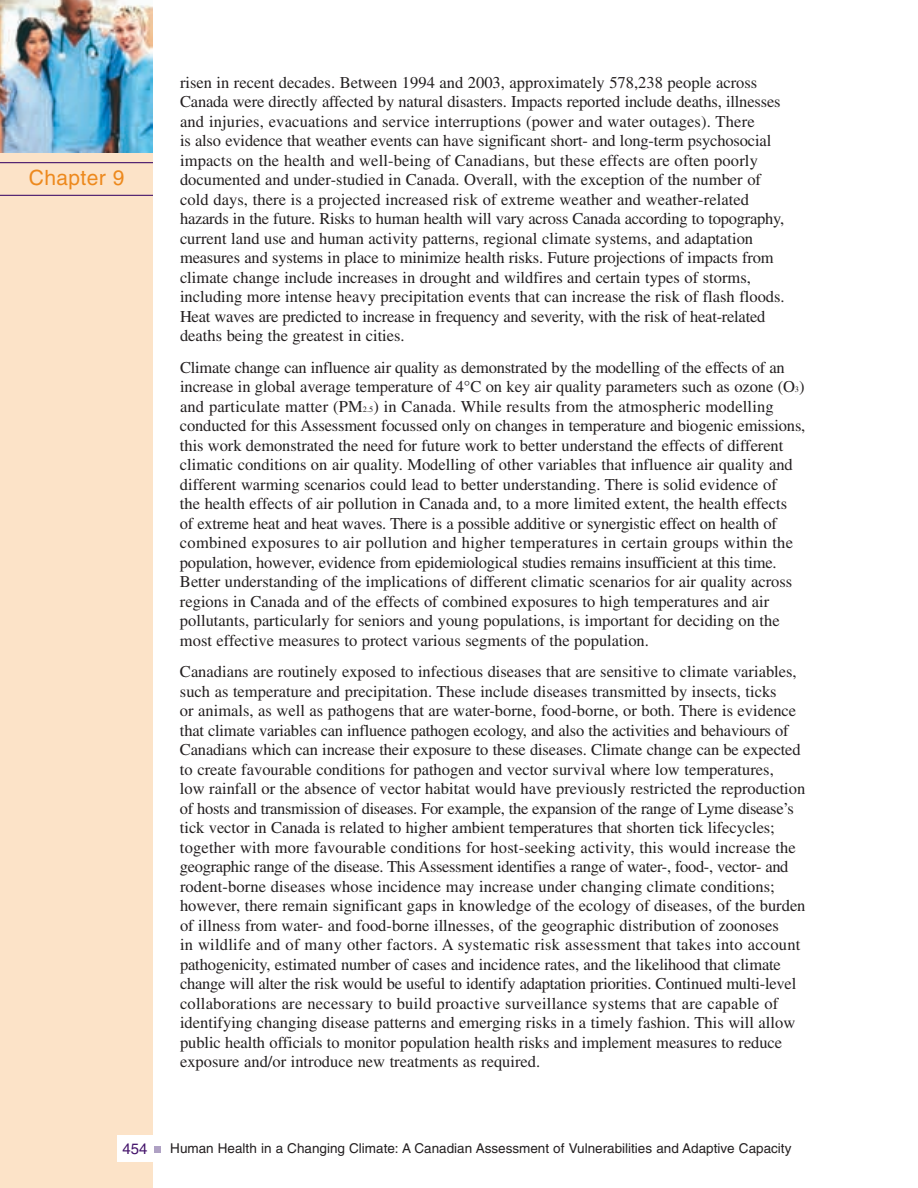
<style>
.page{position:relative;width:918px;height:1188px;background:#fff}
.page>*{position:absolute;margin:0;border:0;box-sizing:border-box;transform-origin:0 0}
.t1{font:21px "Helvetica";letter-spacing:.015em;color:#ed891d}
.t2{font:16.5px/19.5px "Times";color:#231f20}
.t3{font:15px "Helvetica";color:#44146b}
.t4{font:13.5px "Helvetica";color:#231f20}
.s1{font-size:8.25px}
</style>
<div class="page">
<div style="left:0;top:0;width:153px;height:1188px;background:#fce3c8"></div>
<img style="left:0;top:0;width:153px;height:153px">
<div style="left:154px;top:1146px;width:7px;height:7px;background:#afa1c4"></div>
<div style="left:117px;top:1135px;width:36px;height:27px;background:#fff"></div>
<hr style="left:0;top:162px;width:153px;height:1px;background:#44146b">
<hr style="left:0;top:195px;width:153px;height:1px;background:#44146b">
<p class="t1" style="left:29px;top:170px;width:97px">Chapter 9</p>
<p class="t2" style="left:180px;top:74px;width:606px">risen in recent decades. Between 1994 and 2003, approximately 578,238 people across Canada were directly affected by natural disasters. Impacts reported include deaths, illnesses and injuries, evacuations and service interruptions (power and water outages). There<br>is also evidence that weather events can have significant short- and long-term psychosocial impacts on the health and well-being of Canadians, but these effects are often poorly documented and under-studied in Canada. Overall, with the exception of the number of cold days, there is a projected increased risk of extreme weather and weather-related hazards in the future. Risks to human health will vary across Canada according to topography, current land use and human activity patterns, regional climate systems, and adaptation measures and systems in place to minimize health risks. Future projections of impacts from climate change include increases in drought and wildfires and certain types of storms, including more intense heavy precipitation events that can increase the risk of flash floods.<br>Heat waves are predicted to increase in frequency and severity, with the risk of heat-related deaths being the greatest in cities.</p>
<p class="t2" style="left:180px;top:359px;width:627px">Climate change can influence air quality as demonstrated by the modelling of the effects of an increase in global average temperature of 4°C on key air quality parameters such as ozone (O<span class="s1">3</span>) and particulate matter (PM<span class="s1">2.5</span>) in Canada. While results from the atmospheric modelling conducted for this Assessment focussed only on changes in temperature and biogenic emissions, this work demonstrated the need for future work to better understand the effects of different climatic conditions on air quality. Modelling of other variables that influence air quality and different warming scenarios could lead to better understanding. There is solid evidence of<br>the health effects of air pollution in Canada and, to a more limited extent, the health effects<br>of extreme heat and heat waves. There is a possible additive or synergistic effect on health of combined exposures to air pollution and higher temperatures in certain groups within the population, however, evidence from epidemiological studies remains insufficient at this time.<br>Better understanding of the implications of different climatic scenarios for air quality across regions in Canada and of the effects of combined exposures to high temperatures and air pollutants, particularly for seniors and young populations, is important for deciding on the most effective measures to protect various segments of the population.</p>
<p class="t2" style="left:180px;top:664px;width:627px">Canadians are routinely exposed to infectious diseases that are sensitive to climate variables, such as temperature and precipitation. These include diseases transmitted by insects, ticks<br>or animals, as well as pathogens that are water-borne, food-borne, or both. There is evidence that climate variables can influence pathogen ecology, and also the activities and behaviours of Canadians which can increase their exposure to these diseases. Climate change can be expected to create favourable conditions for pathogen and vector survival where low temperatures,<br>low rainfall or the absence of vector habitat would have previously restricted the reproduction of hosts and transmission of diseases. For example, the expansion of the range of Lyme disease’s tick vector in Canada is related to higher ambient temperatures that shorten tick lifecycles; together with more favourable conditions for host-seeking activity, this would increase the geographic range of the disease. This Assessment identifies a range of water-, food-, vector- and rodent-borne diseases whose incidence may increase under changing climate conditions; however, there remain significant gaps in knowledge of the ecology of diseases, of the burden of illness from water- and food-borne illnesses, of the geographic distribution of zoonoses<br>in wildlife and of many other factors. A systematic risk assessment that takes into account pathogenicity, estimated number of cases and incidence rates, and the likelihood that climate change will alter the risk would be useful to identify adaptation priorities. Continued multi-level collaborations are necessary to build proactive surveillance systems that are capable of identifying changing disease patterns and emerging risks in a timely fashion. This will allow public health officials to monitor population health risks and implement measures to reduce exposure and/or introduce new treatments as required.</p>
<p class="t3" style="left:122px;top:1143px;width:27px">454</p>
<p class="t4" style="left:170px;top:1143px;width:623px">Human Health in a Changing Climate: A Canadian Assessment of Vulnerabilities and Adaptive Capacity</p>
</div>
